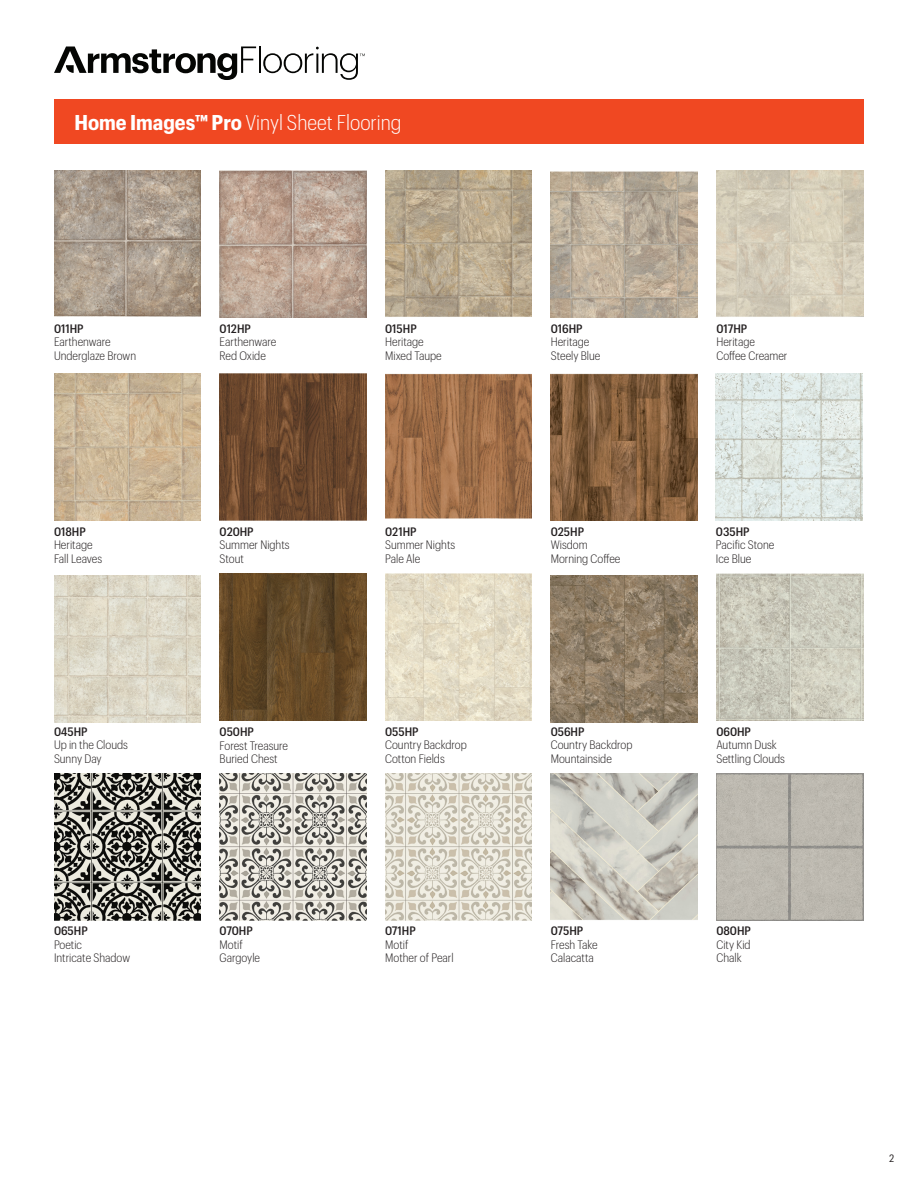
<style>
.page{position:relative;width:918px;height:1188px;background:#fff}
.page>*{position:absolute;margin:0;border:0;box-sizing:border-box;transform-origin:0 0}
.t1{font:300 21px "Graphik Compact";color:#fff}
.t2{font:300 12px "Graphik Compact";color:#231f20}
.t3{font:500 12px "Graphik Compact";color:#231f20}
.t4{font:300 12px "Graphik Compact";letter-spacing:-.02em;color:#231f20}
.t5{font:10.5px "Graphik Compact";color:#231f20}
.s1{font-weight:700}
</style>
<div class="page">
<hr style="left:259px;top:46px;width:2px;height:27px;background:#040503">
<svg style="left:54px;top:46px;width:202px;height:34px"></svg>
<svg style="left:263px;top:47px;width:102px;height:33px"></svg>
<div style="left:54px;top:99px;width:810px;height:45px;background:#f04822"></div>
<img style="left:551px;top:171px;width:147px;height:146px">
<img style="left:54px;top:171px;width:147px;height:146px">
<img style="left:385px;top:374px;width:147px;height:145px">
<img style="left:220px;top:171px;width:146px;height:146px">
<img style="left:551px;top:374px;width:147px;height:146px">
<img style="left:385px;top:171px;width:147px;height:146px">
<img style="left:220px;top:374px;width:146px;height:146px">
<img style="left:716px;top:171px;width:147px;height:146px">
<img style="left:54px;top:575px;width:147px;height:147px">
<img style="left:54px;top:374px;width:147px;height:147px">
<img style="left:220px;top:574px;width:146px;height:147px">
<img style="left:716px;top:374px;width:147px;height:146px">
<img style="left:385px;top:574px;width:147px;height:147px">
<img style="left:551px;top:575px;width:147px;height:147px">
<img style="left:716px;top:574px;width:147px;height:147px">
<img style="left:54px;top:773px;width:147px;height:147px">
<img style="left:220px;top:773px;width:146px;height:147px">
<img style="left:716px;top:773px;width:147px;height:147px">
<img style="left:385px;top:773px;width:147px;height:147px">
<img style="left:551px;top:773px;width:147px;height:147px">
<p class="t1" style="left:75px;top:108px;width:328px"><span class="s1">Home Images™ Pro</span> Vinyl Sheet Flooring</p>
<p class="t3" style="left:54px;top:320px;width:31px">011HP</p>
<p class="t2" style="left:54px;top:334px;width:58px">Earthenware</p>
<p class="t2" style="left:54px;top:347px;width:84px">Underglaze Brown</p>
<p class="t3" style="left:220px;top:320px;width:33px">012HP</p>
<p class="t2" style="left:220px;top:334px;width:58px">Earthenware</p>
<p class="t2" style="left:220px;top:347px;width:48px">Red Oxide</p>
<p class="t3" style="left:385px;top:320px;width:33px">015HP</p>
<p class="t2" style="left:385px;top:334px;width:40px">Heritage</p>
<p class="t2" style="left:385px;top:347px;width:58px">Mixed Taupe</p>
<p class="t3" style="left:551px;top:320px;width:33px">016HP</p>
<p class="t2" style="left:551px;top:334px;width:40px">Heritage</p>
<p class="t2" style="left:551px;top:347px;width:51px">Steely Blue</p>
<p class="t3" style="left:716px;top:320px;width:32px">017HP</p>
<p class="t2" style="left:716px;top:334px;width:40px">Heritage</p>
<p class="t2" style="left:716px;top:347px;width:73px">Coffee Creamer</p>
<p class="t3" style="left:54px;top:523px;width:33px">018HP</p>
<p class="t2" style="left:54px;top:537px;width:40px">Heritage</p>
<p class="t2" style="left:54px;top:550px;width:50px">Fall Leaves</p>
<p class="t3" style="left:220px;top:523px;width:36px">020HP</p>
<p class="t2" style="left:220px;top:536px;width:72px">Summer Nights</p>
<p class="t2" style="left:220px;top:550px;width:26px">Stout</p>
<p class="t3" style="left:385px;top:523px;width:33px">021HP</p>
<p class="t2" style="left:385px;top:536px;width:72px">Summer Nights</p>
<p class="t2" style="left:385px;top:550px;width:37px">Pale Ale</p>
<p class="t3" style="left:551px;top:523px;width:35px">025HP</p>
<p class="t2" style="left:551px;top:536px;width:38px">Wisdom</p>
<p class="t2" style="left:551px;top:550px;width:71px">Morning Coffee</p>
<p class="t3" style="left:716px;top:523px;width:35px">035HP</p>
<p class="t2" style="left:716px;top:536px;width:60px">Pacific Stone</p>
<p class="t2" style="left:716px;top:550px;width:37px">Ice Blue</p>
<p class="t3" style="left:54px;top:723px;width:35px">045HP</p>
<p class="t2" style="left:54px;top:737px;width:75px">Up in the Clouds</p>
<p class="t2" style="left:54px;top:750px;width:49px">Sunny Day</p>
<p class="t3" style="left:220px;top:723px;width:36px">050HP</p>
<p class="t2" style="left:220px;top:737px;width:70px">Forest Treasure</p>
<p class="t2" style="left:220px;top:751px;width:59px">Buried Chest</p>
<p class="t3" style="left:385px;top:723px;width:35px">055HP</p>
<p class="t2" style="left:385px;top:737px;width:83px">Country Backdrop</p>
<p class="t2" style="left:385px;top:750px;width:61px">Cotton Fields</p>
<p class="t3" style="left:551px;top:723px;width:35px">056HP</p>
<p class="t2" style="left:551px;top:737px;width:83px">Country Backdrop</p>
<p class="t2" style="left:551px;top:750px;width:63px">Mountainside</p>
<p class="t3" style="left:716px;top:723px;width:36px">060HP</p>
<p class="t2" style="left:716px;top:737px;width:62px">Autumn Dusk</p>
<p class="t2" style="left:716px;top:750px;width:70px">Settling Clouds</p>
<p class="t3" style="left:54px;top:922px;width:35px">065HP</p>
<p class="t2" style="left:54px;top:936px;width:30px">Poetic</p>
<p class="t2" style="left:54px;top:950px;width:78px">Intricate Shadow</p>
<p class="t3" style="left:220px;top:922px;width:35px">070HP</p>
<p class="t2" style="left:220px;top:936px;width:25px">Motif</p>
<p class="t2" style="left:220px;top:950px;width:42px">Gargoyle</p>
<p class="t3" style="left:385px;top:922px;width:32px">071HP</p>
<p class="t2" style="left:385px;top:936px;width:25px">Motif</p>
<p class="t2" style="left:385px;top:950px;width:70px">Mother of Pearl</p>
<p class="t3" style="left:551px;top:922px;width:34px">075HP</p>
<p class="t4" style="left:551px;top:936px;width:48px">Fresh Take</p>
<p class="t2" style="left:551px;top:950px;width:45px">Calacatta</p>
<p class="t3" style="left:716px;top:922px;width:36px">080HP</p>
<p class="t2" style="left:716px;top:936px;width:36px">City Kid</p>
<p class="t2" style="left:716px;top:950px;width:27px">Chalk</p>
<p class="t5" style="left:889px;top:1151px;width:7px">2</p>
</div>
